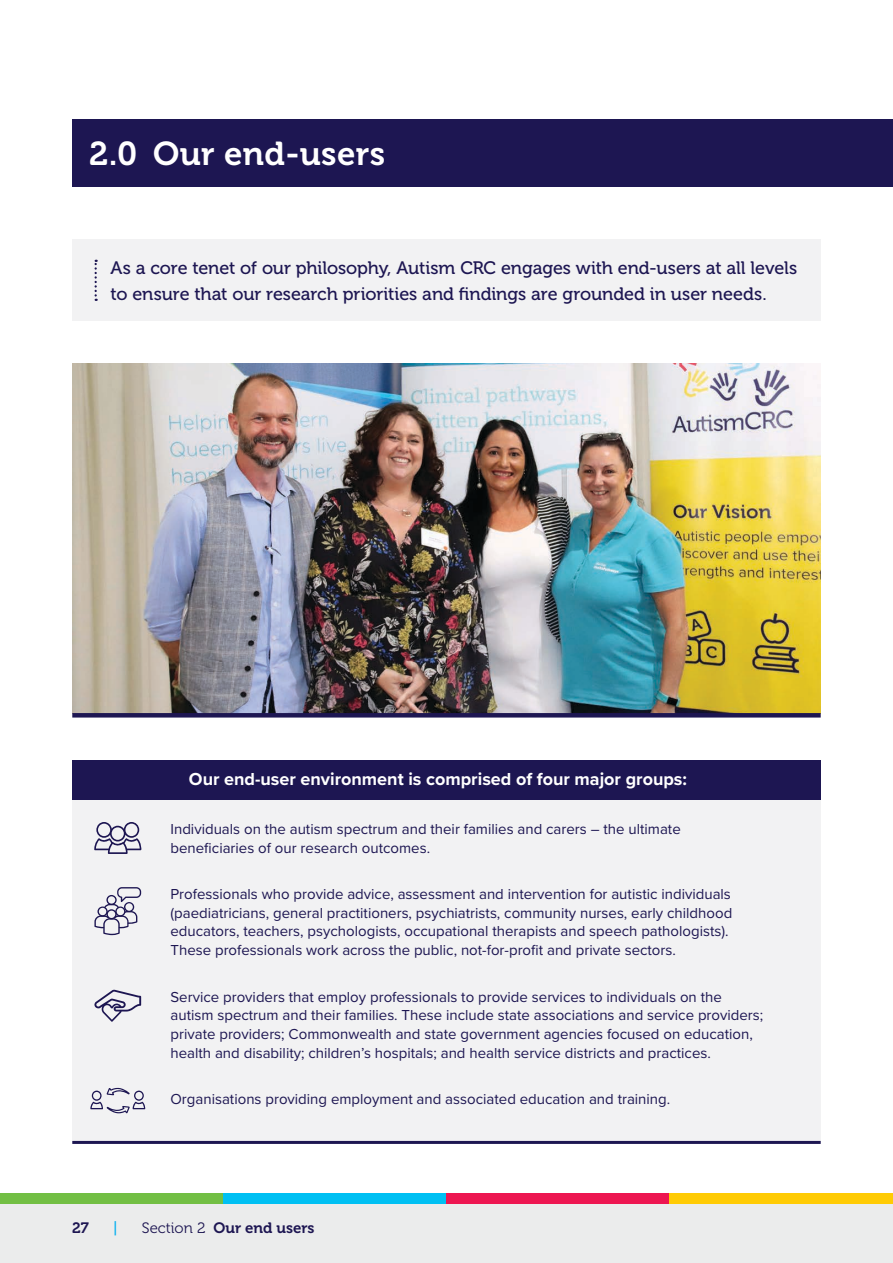
<style>
.page{position:relative;width:893px;height:1263px;background:#fff}
.page>*{position:absolute;margin:0;border:0;box-sizing:border-box;transform-origin:0 0}
.Section_Heading{font:33px "Museo 700";letter-spacing:.01em;color:#fff}
.intro_text_navy{font:18px/25.5px "Museo 500";letter-spacing:-.005em;color:#1d1652}
.Intro_text_large{font:700 18px "Proxima Nova";color:#fff}
.Intro_text_small{font:15px/18.8px "Proxima Nova";color:#1d1652}
.t1{font:15px "Museo 700";color:#1d1652}
.t2{font:15px "Museo 500";color:#00aeef}
.s1{font-family:"Museo 300"}
</style>
<div class="page">
<div style="left:0;top:1203px;width:893px;height:60px;background:#ebecec"></div>
<div style="left:0;top:1193px;width:223px;height:10px;background:#72bf44"></div>
<div style="left:223px;top:1193px;width:223px;height:10px;background:#00c0f3"></div>
<div style="left:446px;top:1193px;width:224px;height:10px;background:#ed1651"></div>
<div style="left:670px;top:1193px;width:223px;height:10px;background:#ffcb04"></div>
<div style="left:72px;top:119px;width:821px;height:67px;background:#1d1652"></div>
<div style="left:72px;top:760px;width:749px;height:381px;background:#f2f2f3"></div>
<svg style="left:94px;top:990px;width:47px;height:32px"></svg>
<svg style="left:90px;top:1088px;width:55px;height:25px"></svg>
<svg style="left:94px;top:822px;width:48px;height:32px"></svg>
<svg style="left:94px;top:887px;width:47px;height:48px"></svg>
<div style="left:72px;top:760px;width:749px;height:40px;background:#1d1652"></div>
<hr style="left:72px;top:1141px;width:749px;height:3px;background:#1d1652">
<div style="left:72px;top:240px;width:749px;height:81px;background:#f2f2f3"></div>
<svg style="left:95px;top:260px;width:2px;height:41px"></svg>
<img style="left:72px;top:364px;width:749px;height:349px">
<hr style="left:72px;top:713px;width:749px;height:4px;background:#1d1652">
<p class="Section_Heading" style="left:89px;top:135px;width:297px">2.0 Our end-users</p>
<p class="intro_text_navy" style="left:111px;top:256px;width:688px">As a core tenet of our philosophy, Autism CRC engages with end-users at all levels to ensure that our research priorities and findings are grounded in user needs.</p>
<p class="Intro_text_large" style="left:189px;top:765px;width:500px">Our end-user environment is comprised of four major groups:</p>
<p class="Intro_text_small" style="left:170px;top:819px;width:512px">Individuals on the autism spectrum and their families and carers – the ultimate beneficiaries of our research outcomes.</p>
<p class="Intro_text_small" style="left:170px;top:884px;width:563px">Professionals who provide advice, assessment and intervention for autistic individuals (paediatricians, general practitioners, psychiatrists, community nurses, early childhood educators, teachers, psychologists, occupational therapists and speech pathologists).<br>These professionals work across the public, not-for-profit and private sectors.</p>
<p class="Intro_text_small" style="left:170px;top:986px;width:594px">Service providers that employ professionals to provide services to individuals on the autism spectrum and their families. These include state associations and service providers; private providers; Commonwealth and state government agencies focused on education, health and disability; children’s hospitals; and health service districts and practices.</p>
<p class="Intro_text_small" style="left:170px;top:1089px;width:501px">Organisations providing employment and associated education and training.</p>
<p class="t1" style="left:72px;top:1220px;width:18px">27</p>
<p class="t2" style="left:113px;top:1220px;width:6px">|</p>
<p class="t1" style="left:142px;top:1220px;width:174px"><span class="s1">Section 2</span> Our end users</p>
</div>
